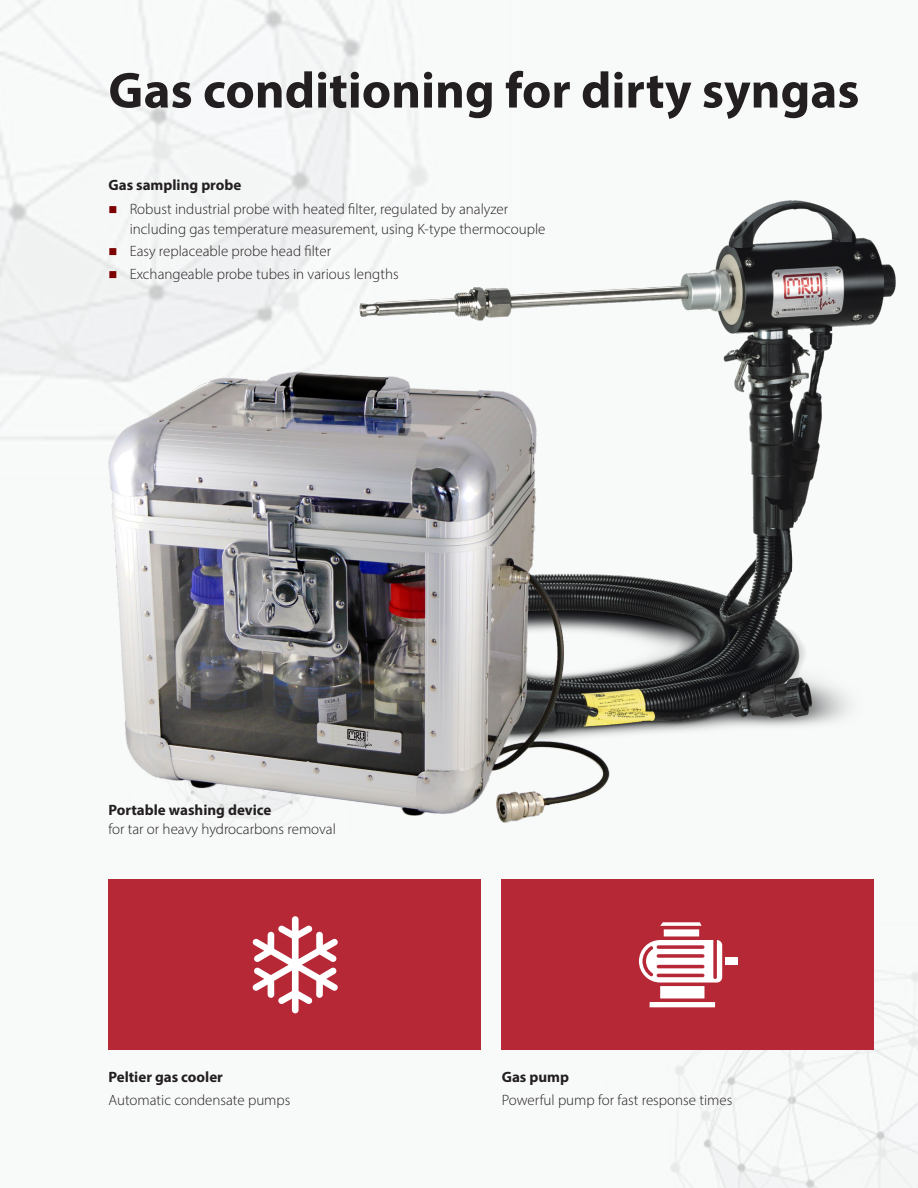
<style>
.page{position:relative;width:918px;height:1188px;background:#fff}
.page>*{position:absolute;margin:0;border:0;box-sizing:border-box;transform-origin:0 0}
.t1{font:700 51px "Myriad Pro";color:#231f20}
.Aufzählung{font:300 15px/19.5px "Myriad Pro";color:#231f20}
.t2{font:700 15px "Myriad Pro";color:#231f20}
.s1{color:#7c0000}
</style>
<div class="page">
<img style="left:0;top:0;width:918px;height:1188px">
<div style="left:502px;top:879px;width:372px;height:170px;background:#b72837"></div>
<div style="left:108px;top:879px;width:372px;height:170px;background:#b72837"></div>
<svg style="left:252px;top:916px;width:86px;height:97px"></svg>
<div style="left:650px;top:1002px;width:65px;height:5px;background:#fff"></div>
<div style="left:726px;top:958px;width:12px;height:7px;background:#fff"></div>
<svg style="left:639px;top:922px;width:83px;height:76px"></svg>
<img style="left:270px;top:143px;width:648px;height:648px">
<img style="left:90px;top:360px;width:540px;height:474px">
<p class="t1" style="left:108px;top:57px;width:753px">Gas conditioning for dirty syngas</p>
<p class="t2" style="left:108px;top:176px;width:135px">Gas sampling probe</p>
<p class="Aufzählung" style="left:130px;top:199px;width:417px;text-indent:-21px"><span class="s1">■</span> Robust industrial probe with heated filter, regulated by analyzer including gas temperature measurement, using K-type thermocouple</p>
<p class="Aufzählung" style="left:108px;top:241px;width:224px"><span class="s1">■</span> Easy replaceable probe head filter</p>
<p class="Aufzählung" style="left:108px;top:264px;width:292px"><span class="s1">■</span> Exchangeable probe tubes in various lengths</p>
<p class="t2" style="left:108px;top:800px;width:165px">Portable washing device</p>
<p class="Aufzählung" style="left:108px;top:819px;width:229px">for tar or heavy hydrocarbons removal</p>
<p class="t2" style="left:108px;top:1067px;width:116px">Peltier gas cooler</p>
<p class="Aufzählung" style="left:108px;top:1090px;width:184px">Automatic condensate pumps</p>
<p class="t2" style="left:502px;top:1067px;width:69px">Gas pump</p>
<p class="Aufzählung" style="left:502px;top:1090px;width:232px">Powerful pump for fast response times</p>
</div>
